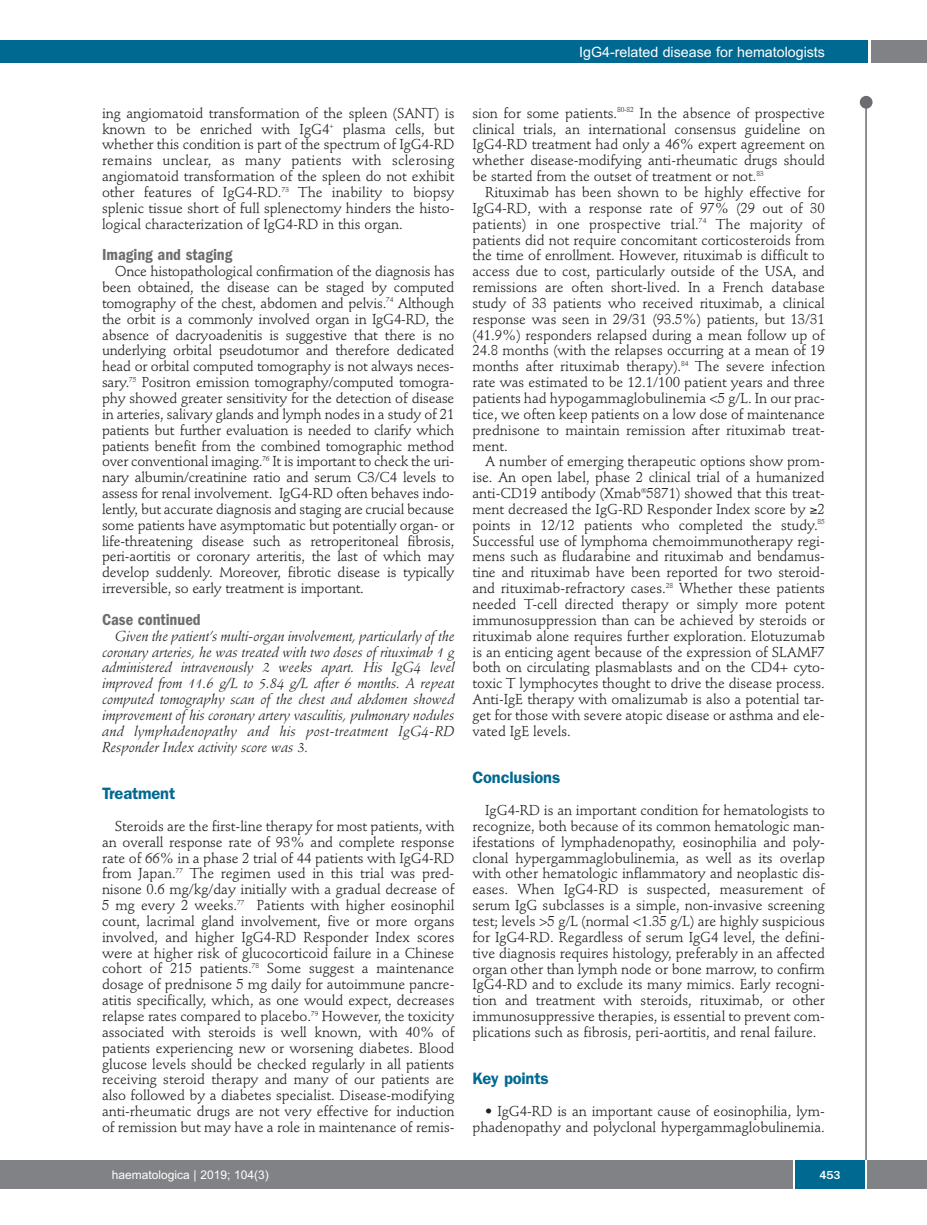
<style>
.page{position:relative;width:927px;height:1225px;background:#fff}
.page>*{position:absolute;margin:0;border:0;box-sizing:border-box;transform-origin:0 0}
.t1{font:600 condensed 16.5px "Franklin Gothic";color:#6c6d70}
.t2{font:600 16.5px "Franklin Gothic";letter-spacing:-.01em;color:#006991}
.t3{font:14.25px/15.9px "Stempel Schneidler";letter-spacing:-.005em;color:#231f20;text-align:justify}
.t4{font:italic 14.25px/15.9px "Stempel Schneidler";letter-spacing:-.005em;color:#231f20;text-align:justify}
.t5{font:14.25px "Arial";color:#fff}
.t6{font:12px "Arial";color:#fff}
.t7{font:500 12px "Franklin Gothic";color:#fff}
</style>
<div class="page">
<div style="left:860px;top:96px;width:12px;height:13px;background:#6c6d70;border-radius:50%"></div>
<hr style="left:865px;top:98px;width:2px;height:1062px;background:#6c6d70">
<div style="left:871px;top:40px;width:56px;height:22px;background:#808285"></div>
<div style="left:18px;top:40px;width:849px;height:22px;background:#006991"></div>
<div style="left:17px;top:1160px;width:910px;height:28px;background:#808285"></div>
<div style="left:795px;top:1160px;width:70px;height:28px;background:#006991"></div>
<hr style="left:793px;top:1160px;width:2px;height:28px;background:#fff">
<hr style="left:865px;top:1160px;width:2px;height:28px;background:#fff">
<div style="left:0;top:40px;width:19px;height:22px;background:#006991"></div>
<div style="left:0;top:1160px;width:18px;height:28px;background:#808285"></div>
<p class="t5" style="left:579px;top:44px;width:247px">IgG4-related disease for hematologists</p>
<p class="t3" style="left:102px;top:106px;width:354px">ing angiomatoid transformation of the spleen (SANT) is known to be enriched with IgG4<sup>+</sup> plasma cells, but whether this condition is part of the spectrum of IgG4-RD remains unclear, as many patients with sclerosing angiomatoid transformation of the spleen do not exhibit other features of IgG4-RD.<sup>73</sup> The inability to biopsy splenic tissue short of full splenectomy hinders the histo&shy;logical characterization of IgG4-RD in this organ.</p>
<p class="t1" style="left:102px;top:249px;width:132px">Imaging and staging</p>
<p class="t3" style="left:102px;top:265px;width:354px;text-indent:13px">Once histopathological confirmation of the diagnosis has been obtained, the disease can be staged by computed tomography of the chest, abdomen and pelvis.<sup>74</sup> Although the orbit is a commonly involved organ in IgG4-RD, the absence of dacryoadenitis is suggestive that there is no underlying orbital pseudotumor and therefore dedicated head or orbital computed tomography is not always neces&shy;sary.<sup>75</sup> Positron emission tomography/computed tomogra&shy;phy showed greater sensitivity for the detection of disease in arteries, salivary glands and lymph nodes in a study of 21 patients but further evaluation is needed to clarify which patients benefit from the combined tomographic method over conventional imaging.<sup>76</sup> It is important to check the uri&shy;nary albumin/creatinine ratio and serum C3/C4 levels to assess for renal involvement. IgG4-RD often behaves indo&shy;lently, but accurate diagnosis and staging are crucial because some patients have asymptomatic but potentially organ- or life-threatening disease such as retroperitoneal fibrosis, peri-aortitis or coronary arteritis, the last of which may develop suddenly. Moreover, fibrotic disease is typically irreversible, so early treatment is important.</p>
<p class="t1" style="left:102px;top:614px;width:100px">Case continued</p>
<p class="t4" style="left:102px;top:629px;width:354px;text-indent:13px">Given the patient’s multi-organ involvement, particularly of the coronary arteries, he was treated with two doses of rituximab 1 g administered intravenously 2 weeks apart. His IgG4 level improved from 11.6 g/L to 5.84 g/L after 6 months. A repeat computed tomography scan of the chest and abdomen showed improvement of his coronary artery vasculitis, pulmonary nodules and lymphadenopathy and his post-treatment IgG4-RD Responder Index activity score was 3.</p>
<p class="t2" style="left:102px;top:788px;width:75px">Treatment</p>
<p class="t3" style="left:102px;top:819px;width:354px;text-indent:13px">Steroids are the first-line therapy for most patients, with an overall response rate of 93% and complete response rate of 66% in a phase 2 trial of 44 patients with IgG4-RD from Japan.<sup>77</sup> The regimen used in this trial was pred&shy;nisone 0.6 mg/kg/day initially with a gradual decrease of 5 mg every 2 weeks.<sup>77</sup> Patients with higher eosinophil count, lacrimal gland involvement, five or more organs involved, and higher IgG4-RD Responder Index scores were at higher risk of glucocorticoid failure in a Chinese cohort of 215 patients.<sup>78</sup> Some suggest a maintenance dosage of prednisone 5 mg daily for autoimmune pancre&shy;atitis specifically, which, as one would expect, decreases relapse rates compared to placebo.<sup>79</sup> However, the toxicity associated with steroids is well known, with 40% of patients experiencing new or worsening diabetes. Blood glucose levels should be checked regularly in all patients receiving steroid therapy and many of our patients are also followed by a diabetes specialist. Disease-modifying anti-rheumatic drugs are not very effective for induction of remission but may have a role in maintenance of remis-</p>
<p class="t3" style="left:472px;top:106px;width:354px">sion for some patients.<sup>80-82</sup> In the absence of prospective clinical trials, an international consensus guideline on IgG4-RD treatment had only a 46% expert agreement on whether disease-modifying anti-rheumatic drugs should be started from the outset of treatment or not.<sup>83</sup></p>
<p class="t3" style="left:472px;top:185px;width:354px;text-indent:13px">Rituximab has been shown to be highly effective for IgG4-RD, with a response rate of 97% (29 out of 30 patients) in one prospective trial.<sup>74</sup> The majority of patients did not require concomitant corticosteroids from the time of enrollment. However, rituximab is difficult to access due to cost, particularly outside of the USA, and remissions are often short-lived. In a French database study of 33 patients who received rituximab, a clinical response was seen in 29/31 (93.5%) patients, but 13/31 (41.9%) responders relapsed during a mean follow up of 24.8 months (with the relapses occurring at a mean of 19 months after rituximab therapy).<sup>84</sup> The severe infection rate was estimated to be 12.1/100 patient years and three patients had hypogammaglobulinemia &lt;5 g/L. In our prac&shy;tice, we often keep patients on a low dose of maintenance prednisone to maintain remission after rituximab treat&shy;ment.</p>
<p class="t3" style="left:472px;top:455px;width:354px;text-indent:13px">A number of emerging therapeutic options show prom&shy;ise. An open label, phase 2 clinical trial of a humanized anti-CD19 antibody (Xmab<sup>®</sup>5871) showed that this treat&shy;ment decreased the IgG-RD Responder Index score by ≥2 points in 12/12 patients who completed the study.<sup>85<br></sup>Successful use of lymphoma chemoimmunotherapy regi&shy;mens such as fludarabine and rituximab and bendamus&shy;tine and rituximab have been reported for two steroid&shy;and rituximab-refractory cases.<sup>28</sup> Whether these patients needed T-cell directed therapy or simply more potent immunosuppression than can be achieved by steroids or rituximab alone requires further exploration. Elotuzumab is an enticing agent because of the expression of SLAMF7 both on circulating plasmablasts and on the CD4+ cyto&shy;toxic T lymphocytes thought to drive the disease process.<br>Anti-IgE therapy with omalizumab is also a potential tar&shy;get for those with severe atopic disease or asthma and ele&shy;vated IgE levels.</p>
<p class="t2" style="left:472px;top:772px;width:89px">Conclusions</p>
<p class="t3" style="left:472px;top:803px;width:354px;text-indent:13px">IgG4-RD is an important condition for hematologists to recognize, both because of its common hematologic man&shy;ifestations of lymphadenopathy, eosinophilia and poly&shy;clonal hypergammaglobulinemia, as well as its overlap with other hematologic inflammatory and neoplastic dis&shy;eases. When IgG4-RD is suspected, measurement of serum IgG subclasses is a simple, non-invasive screening test; levels &gt;5 g/L (normal &lt;1.35 g/L) are highly suspicious for IgG4-RD. Regardless of serum IgG4 level, the defini&shy;tive diagnosis requires histology, preferably in an affected organ other than lymph node or bone marrow, to confirm IgG4-RD and to exclude its many mimics. Early recogni&shy;tion and treatment with steroids, rituximab, or other immunosuppressive therapies, is essential to prevent com&shy;plications such as fibrosis, peri-aortitis, and renal failure.</p>
<p class="t2" style="left:472px;top:1073px;width:78px">Key points</p>
<p class="t3" style="left:472px;top:1104px;width:354px;text-align:right">• IgG4-RD is an important cause of eosinophilia, lym&shy;phadenopathy and polyclonal hypergammaglobulinemia.</p>
<p class="t6" style="left:112px;top:1167px;width:158px">haematologica | 2019; 104(3)</p>
<p class="t7" style="left:819px;top:1167px;width:23px">453</p>
</div>
